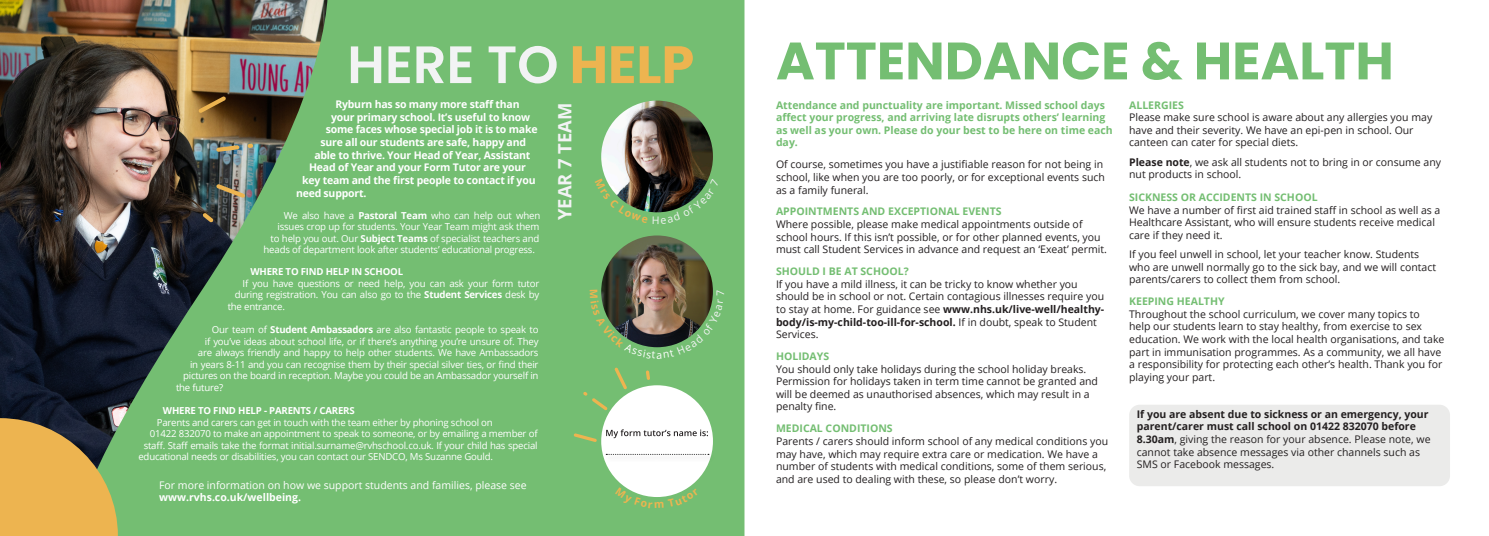
<style>
.page{position:relative;width:1489px;height:536px;background:#fff}
.page>*{position:absolute;margin:0;border:0;box-sizing:border-box;transform-origin:0 0}
.Heading_1{font:700 52.5px "Poppins";color:#74be72}
.Heading_1-2{font:600 52.5px "Poppins";color:#f2f3f4}
.t1{font:700 18.38px "Open Sans";color:#f2f3f4}
.t2{font:10.5px/12.6px "Open Sans";color:#231f20}
.t3{font:700 10.5px/12.6px "Open Sans";color:#74be72}
.t4{font:700 10.5px "Open Sans";letter-spacing:-.02em;color:#fff}
.t5{font:10.5px "Open Sans";color:#fff}
.t6{font:700 10.5px "Open Sans";color:#fff}
.t7{font:9.62px "Open Sans";letter-spacing:-.02em;color:#fff}
.t8{font:700 9.62px "Open Sans";letter-spacing:-.02em;color:#fff}
.s1{font-weight:700}
.s2{font-weight:700;color:#edb450}
</style>
<div class="page">
<img style="left:0;top:0;width:60px;height:418px">
<svg style="left:60px;top:0;width:684px;height:536px;background:#6ea468"></svg>
<svg style="left:198px;top:96px;width:28px;height:17px"></svg>
<svg style="left:216px;top:145px;width:23px;height:7px"></svg>
<svg style="left:216px;top:184px;width:29px;height:14px"></svg>
<svg style="left:247px;top:143px;width:6px;height:5px"></svg>
<svg style="left:203px;top:213px;width:10px;height:9px"></svg>
<svg style="left:0;top:418px;width:118px;height:118px;background:#c59e4d"></svg>
<svg style="left:573px;top:433px;width:24px;height:9px"></svg>
<svg style="left:614px;top:367px;width:13px;height:22px"></svg>
<svg style="left:583px;top:391px;width:24px;height:19px"></svg>
<svg style="left:645px;top:370px;width:5px;height:10px"></svg>
<div style="left:1129px;top:405px;width:320px;height:81px;background:#ebebea;border-radius:10px"></div>
<img style="left:601px;top:101px;width:112px;height:111px;border-radius:56px">
<div style="left:601px;top:385px;width:112px;height:112px;background:#fff;border-radius:50%"></div>
<div style="left:605px;top:453px;width:111px;height:9px;background:#f9f9f9"></div>
<svg style="left:606px;top:454px;width:103px;height:1px"></svg>
<svg style="left:606px;top:429px;width:102px;height:9px"></svg>
<img style="left:601px;top:235px;width:112px;height:112px;border-radius:56px">
<svg style="left:595px;top:179px;width:52px;height:44px;background:#719b6b"></svg>
<svg style="left:653px;top:179px;width:66px;height:44px;background:#4b7047"></svg>
<svg style="left:615px;top:488px;width:84px;height:20px"></svg>
<svg style="left:590px;top:290px;width:134px;height:68px;background:#698259"></svg>
<p class="Heading_1" style="left:776px;top:31px;width:619px">ATTENDANCE &amp; HEALTH</p>
<p class="t3" style="left:1129px;top:98px;width:56px">ALLERGIES</p>
<p class="t2" style="left:1129px;top:111px;width:304px">Please make sure school is aware about any allergies you may have and their severity. We have an epi-pen in school. Our canteen can cater for special diets.</p>
<p class="t2" style="left:1129px;top:155px;width:313px"><span class="s1">Please note</span>, we ask all students not to bring in or consume any nut products in school.</p>
<p class="t3" style="left:1129px;top:191px;width:190px">SICKNESS OR ACCIDENTS IN SCHOOL</p>
<p class="t2" style="left:1129px;top:203px;width:313px">We have a number of first aid trained staff in school as well as a<br>Healthcare Assistant, who will ensure students receive medical care if they need it.</p>
<p class="t2" style="left:1129px;top:248px;width:308px">If you feel unwell in school, let your teacher know. Students who are unwell normally go to the sick bay, and we will contact parents/carers to collect them from school.</p>
<p class="t3" style="left:1129px;top:295px;width:97px">KEEPING HEALTHY</p>
<p class="t2" style="left:1129px;top:307px;width:317px">Throughout the school curriculum, we cover many topics to<br>help our students learn to stay healthy, from exercise to sex education. We work with the local health organisations, and take part in immunisation programmes. As a community, we all have a responsibility for protecting each other’s health. Thank you for playing your part.</p>
<p class="Heading_1-2" style="left:347px;top:34px;width:348px">HERE TO <span class="s2">HELP</span></p>
<p class="t4" style="left:335px;top:97px;width:186px">Ryburn has so many more staff than</p>
<p class="t4" style="left:331px;top:110px;width:201px">your primary school. It’s useful to know</p>
<p class="t4" style="left:326px;top:122px;width:213px">some faces whose special job it is to make</p>
<p class="t4" style="left:320px;top:135px;width:207px">sure all our students are safe, happy and</p>
<p class="t4" style="left:314px;top:147px;width:218px">able to thrive. Your Head of Year, Assistant</p>
<p class="t4" style="left:309px;top:160px;width:218px">Head of Year and your Form Tutor are your</p>
<p class="t4" style="left:302px;top:173px;width:235px">key team and the first people to contact if you</p>
<p class="t4" style="left:296px;top:185px;width:72px">need support.</p>
<p class="t7" style="left:284px;top:208px;width:258px">We also have a <span class="s1">Pastoral Team</span> who can help out when</p>
<p class="t7" style="left:277px;top:220px;width:263px">issues crop up for students. Your Year Team might ask them</p>
<p class="t7" style="left:270px;top:231px;width:270px">to help you out. Our <span class="s1">Subject Teams</span> of specialist teachers and</p>
<p class="t7" style="left:263px;top:243px;width:273px">heads of department look after students’ educational progress.</p>
<p class="t8" style="left:250px;top:265px;width:154px">WHERE TO FIND HELP IN SCHOOL</p>
<p class="t7" style="left:242px;top:277px;width:298px">If you have questions or need help, you can ask your form tutor</p>
<p class="t7" style="left:235px;top:288px;width:306px">during registration. You can also go to the <span class="s1">Student Services</span> desk by</p>
<p class="t7" style="left:228px;top:300px;width:59px">the entrance.</p>
<p class="t7" style="left:212px;top:323px;width:328px">Our team of <span class="s1">Student Ambassadors</span> are also fantastic people to speak to</p>
<p class="t7" style="left:205px;top:334px;width:335px">if you’ve ideas about school life, or if there’s anything you’re unsure of. They</p>
<p class="t7" style="left:198px;top:346px;width:342px">are always friendly and happy to help other students. We have Ambassadors</p>
<p class="t7" style="left:190px;top:357px;width:350px">in years 8-11 and you can recognise them by their special silver ties, or find their</p>
<p class="t7" style="left:183px;top:369px;width:357px">pictures on the board in reception. Maybe you could be an Ambassador yourself in</p>
<p class="t7" style="left:176px;top:381px;width:49px">the future?</p>
<p class="t8" style="left:163px;top:403px;width:193px">WHERE TO FIND HELP - PARENTS / CARERS</p>
<p class="t7" style="left:157px;top:415px;width:337px">Parents and carers can get in touch with the team either by phoning school on</p>
<p class="t7" style="left:150px;top:427px;width:389px">01422 832070 to make an appointment to speak to someone, or by emailing a member of</p>
<p class="t7" style="left:144px;top:438px;width:395px">staff. Staff emails take the format initial.surname@rvhschool.co.uk. If your child has special</p>
<p class="t7" style="left:138px;top:450px;width:356px">educational needs or disabilities, you can contact our SENDCO, Ms Suzanne Gould.</p>
<p class="t1" style="left:552px;top:220px;width:119px;rotate:-90deg">YEAR 7 TEAM</p>
<p class="t3" style="left:776px;top:98px;width:338px">Attendance and punctuality are important. Missed school days affect your progress, and arriving late disrupts others’ learning as well as your own. Please do your best to be here on time each day.</p>
<p class="t2" style="left:776px;top:158px;width:330px">Of course, sometimes you have a justifiable reason for not being in school, like when you are too poorly, or for exceptional events such as a family funeral.</p>
<p class="t3" style="left:776px;top:205px;width:227px">APPOINTMENTS AND EXCEPTIONAL EVENTS</p>
<p class="t2" style="left:776px;top:218px;width:332px">Where possible, please make medical appointments outside of school hours. If this isn’t possible, or for other planned events, you must call Student Services in advance and request an ‘Exeat’ permit.</p>
<p class="t3" style="left:776px;top:265px;width:134px">SHOULD I BE AT SCHOOL?</p>
<p class="t2" style="left:776px;top:277px;width:330px">If you have a mild illness, it can be tricky to know whether you should be in school or not. Certain contagious illnesses require you to stay at home. For guidance see <span class="s1">www.nhs.uk/live-well/healthy&shy;body/is-my-child-too-ill-for-school.</span> If in doubt, speak to Student Services.</p>
<p class="t3" style="left:776px;top:350px;width:55px">HOLIDAYS</p>
<p class="t2" style="left:776px;top:362px;width:323px">You should only take holidays during the school holiday breaks.<br>Permission for holidays taken in term time cannot be granted and will be deemed as unauthorised absences, which may result in a penalty fine.</p>
<p class="t3" style="left:776px;top:422px;width:118px">MEDICAL CONDITIONS</p>
<p class="t2" style="left:776px;top:434px;width:333px">Parents / carers should inform school of any medical conditions you may have, which may require extra care or medication. We have a number of students with medical conditions, some of them serious, and are used to dealing with these, so please don’t worry.</p>
<p class="t2" style="left:1136px;top:407px;width:295px"><span class="s1">If you are absent due to sickness or an emergency, your parent/carer must call school on 01422 832070 before 8.30am</span>, giving the reason for your absence. Please note, we cannot take absence messages via other channels such as SMS or Facebook messages.</p>
<p class="t5" style="left:159px;top:477px;width:369px">For more information on how we support students and families, please see</p>
<p class="t6" style="left:159px;top:490px;width:143px">www.rvhs.co.uk/wellbeing.</p>
</div>
